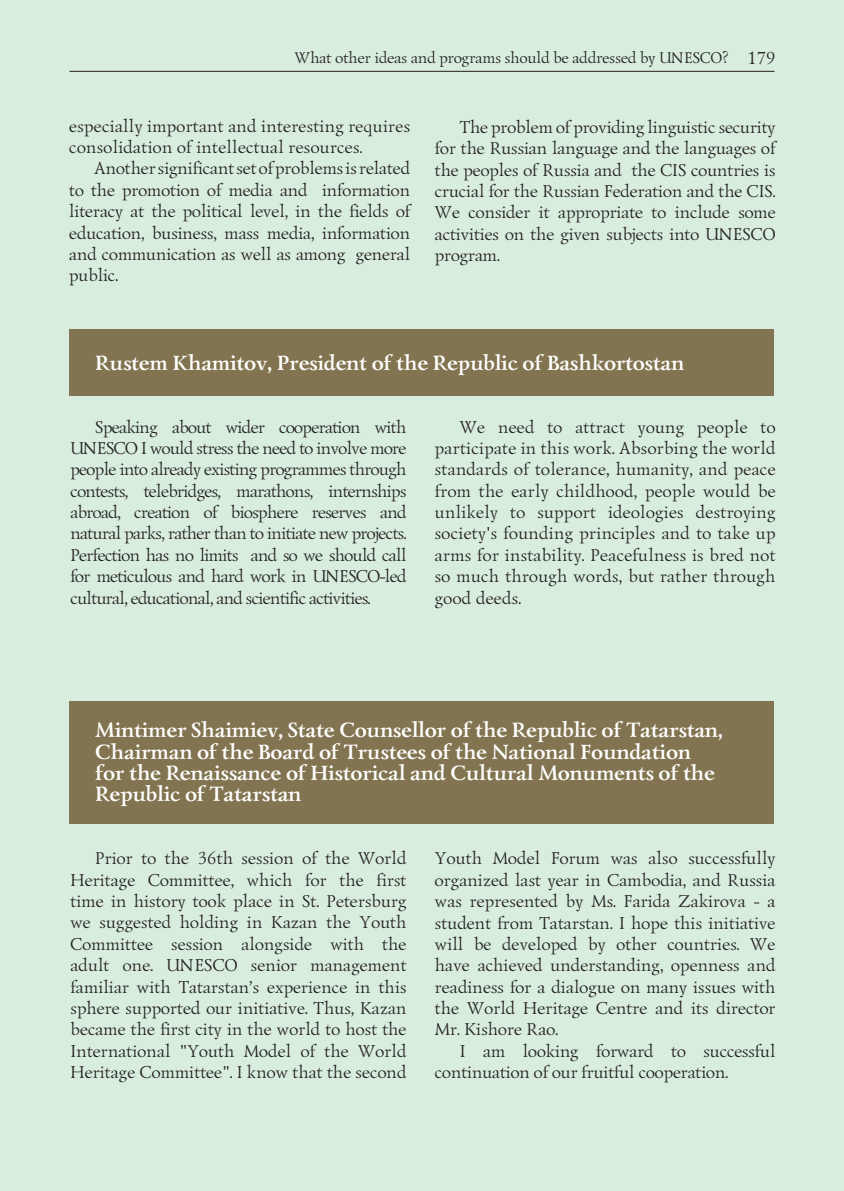
<style>
.page{position:relative;width:844px;height:1191px;background:#fff}
.page>*{position:absolute;margin:0;border:0;box-sizing:border-box;transform-origin:0 0}
.t1{font:600 21px/21.3px "Lazurski C Dm";color:#fff}
.t2{font:300 17.5px/21.3px "Lazurski C Lt";letter-spacing:.01em;color:#231f20;text-align:justify}
.t3{font:300 15.75px "Lazurski C Lt";color:#231f20}
.s1{font-size:17.5px}
</style>
<div class="page">
<div style="left:0;top:0;width:843px;height:1191px;background:#d8eddd"></div>
<hr style="left:69px;top:71px;width:705px;height:1px;background:#231f20">
<div style="left:69px;top:329px;width:705px;height:67px;background:#827450"></div>
<div style="left:69px;top:701px;width:705px;height:122px;background:#827450"></div>
<p class="t3" style="left:294px;top:47px;width:482px">What other ideas and programs should be addressed by UNESCO? <span class="s1">179</span></p>
<p class="t2" style="left:68px;top:115px;width:342px">especially important and interesting requires consolidation of intellectual resources.</p>
<p class="t2" style="left:68px;top:157px;width:342px;text-indent:25px">Another significant set of problems is related to the promotion of media and information literacy at the political level, in the fields of education, business, mass media, information and communication as well as among general public.</p>
<p class="t2" style="left:434px;top:116px;width:342px;text-indent:25px">The problem of providing linguistic security for the Russian language and the languages of the peoples of Russia and the CIS countries is crucial for the Russian Federation and the CIS.<br>We consider it appropriate to include some activities on the given subjects into UNESCO program.</p>
<p class="t1" style="left:94px;top:352px;width:590px">Rustem Khamitov, President of the Republic of Bashkortostan</p>
<p class="t2" style="left:69px;top:415px;width:337px;text-indent:25px">Speaking about wider cooperation with UNESCO I would stress the need to involve more people into already existing programmes through contests, telebridges, marathons, internships abroad, creation of biosphere reserves and natural parks, rather than to initiate new projects.<br>Perfection has no limits and so we should call for meticulous and hard work in UNESCO-led cultural, educational, and scientific activities.</p>
<p class="t2" style="left:434px;top:415px;width:342px;text-indent:25px">We need to attract young people to participate in this work. Absorbing the world standards of tolerance, humanity, and peace from the early childhood, people would be unlikely to support ideologies destroying society's founding principles and to take up arms for instability. Peacefulness is bred not so much through words, but rather through good deeds.</p>
<p class="t1" style="left:94px;top:719px;width:628px">Mintimer Shaimiev, State Counsellor of the Republic of Tatarstan, Chairman of the Board of Trustees of the National Foundation for the Renaissance of Historical and Cultural Monuments of the Republic of Tatarstan</p>
<p class="t2" style="left:69px;top:847px;width:337px;text-indent:25px">Prior to the 36th session of the World Heritage Committee, which for the first time in history took place in St. Petersburg we suggested holding in Kazan the Youth Committee session alongside with the adult one. UNESCO senior management familiar with Tatarstan’s experience in this sphere supported our initiative. Thus, Kazan became the first city in the world to host the International "Youth Model of the World Heritage Committee". I know that the second</p>
<p class="t2" style="left:434px;top:847px;width:342px">Youth Model Forum was also successfully organized last year in Cambodia, and Russia was represented by Ms. Farida Zakirova - a student from Tatarstan. I hope this initiative will be developed by other countries. We have achieved understanding, openness and readiness for a dialogue on many issues with the World Heritage Centre and its director Mr. Kishore Rao.</p>
<p class="t2" style="left:434px;top:1039px;width:342px;text-indent:25px">I am looking forward to successful continuation of our fruitful cooperation.</p>
</div>
